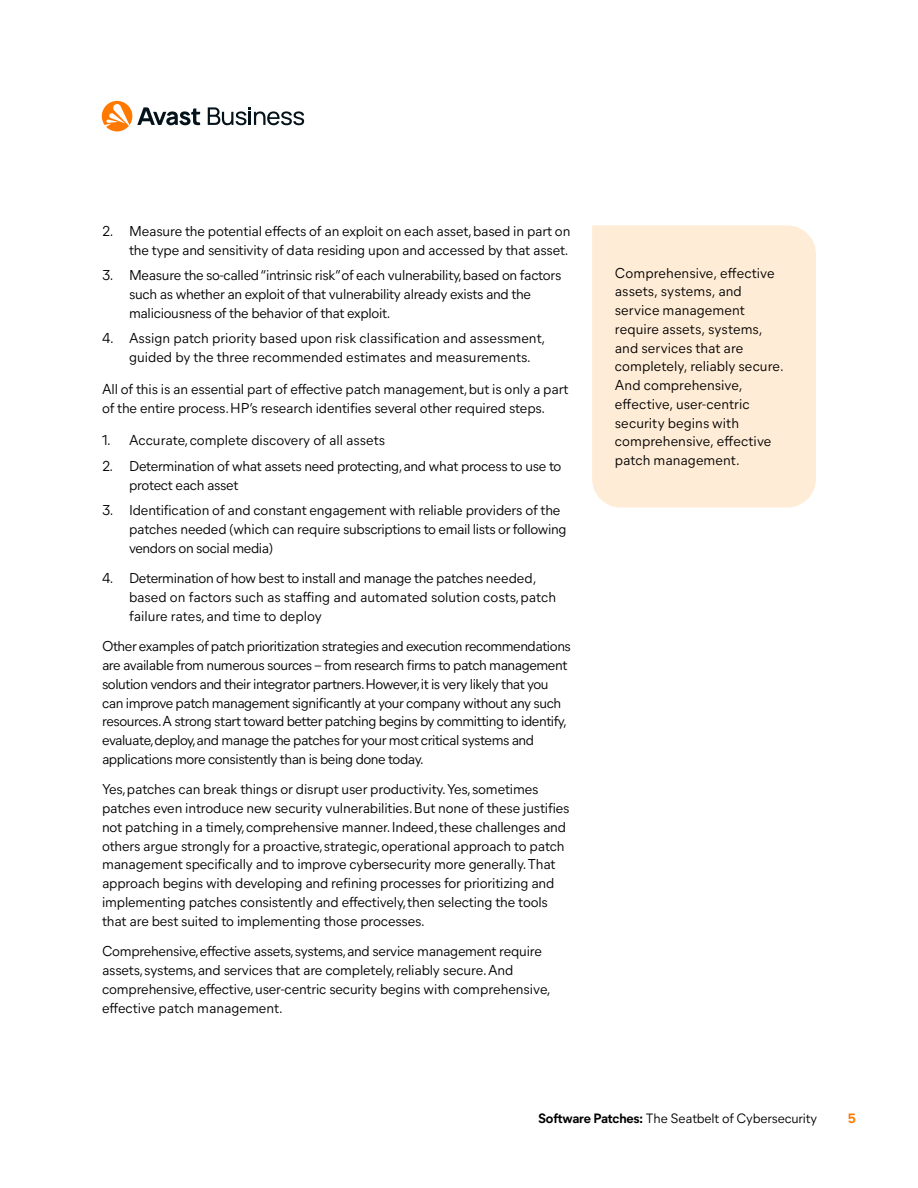
<style>
.page{position:relative;width:918px;height:1188px;background:#fff}
.page>*{position:absolute;margin:0;border:0;box-sizing:border-box;transform-origin:0 0}
.t1{font:14.25px/18.8px "Mier B03";letter-spacing:-.01em;color:#000}
.t2{font:14.25px/18.8px "Mier B03";letter-spacing:-.03em;color:#000}
.t3{font:13.5px "Mier B03";letter-spacing:-.01em;color:#000}
.t4{font:700 13.5px "Mier B03";color:#ff7800}
.s1{font-weight:700}
</style>
<div class="page">
<svg style="left:102px;top:101px;width:98px;height:30px"></svg>
<svg style="left:208px;top:107px;width:96px;height:18px"></svg>
<div style="left:592px;top:225px;width:224px;height:283px;background:#ffecd6"></div>
<p class="t1" style="left:102px;top:221px;width:470px;text-align:right">2. Measure the potential effects of an exploit on each asset, based in part on the type and sensitivity of data residing upon and accessed by that asset.</p>
<p class="t1" style="left:129px;top:265px;width:434px;text-indent:-27px">3. Measure the so-called “intrinsic risk”of each vulnerability, based on factors such as whether an exploit of that vulnerability already exists and the maliciousness of the behavior of that exploit.</p>
<p class="t1" style="left:129px;top:328px;width:418px;text-indent:-27px">4. Assign patch priority based upon risk classification and assessment, guided by the three recommended estimates and measurements.</p>
<p class="t1" style="left:102px;top:379px;width:468px">All of this is an essential part of effective patch management, but is only a part of the entire process. HP’s research identifies several other required steps.</p>
<p class="t1" style="left:102px;top:430px;width:284px">1. Accurate, complete discovery of all assets</p>
<p class="t1" style="left:129px;top:456px;width:434px;text-indent:-27px">2. Determination of what assets need protecting, and what process to use to protect each asset</p>
<p class="t1" style="left:129px;top:500px;width:439px;text-indent:-27px">3. Identification of and constant engagement with reliable providers of the patches needed (which can require subscriptions to email lists or following vendors on social media)</p>
<p class="t1" style="left:129px;top:568px;width:429px;text-indent:-27px">4. Determination of how best to install and manage the patches needed, based on factors such as staffing and automated solution costs, patch failure rates, and time to deploy</p>
<p class="t2" style="left:102px;top:636px;width:470px">Other examples of patch prioritization strategies and execution recommendations are available from numerous sources – from research firms to patch management solution vendors and their integrator partners.However,it is very likely that you can improve patch management significantly at your company without any such resources.A strong start toward better patching begins by committing to identify, evaluate,deploy,and manage the patches for your most critical systems and applications more consistently than is being done today.</p>
<p class="t1" style="left:102px;top:779px;width:469px">Yes, patches can break things or disrupt user productivity. Yes, sometimes patches even introduce new security vulnerabilities. But none of these justifies not patching in a timely, comprehensive manner. Indeed, these challenges and others argue strongly for a proactive, strategic, operational approach to patch management specifically and to improve cybersecurity more generally. That approach begins with developing and refining processes for prioritizing and implementing patches consistently and effectively, then selecting the tools that are best suited to implementing those processes.</p>
<p class="t1" style="left:102px;top:941px;width:450px">Comprehensive, effective assets, systems, and service management require assets, systems, and services that are completely, reliably secure. And comprehensive, effective, user-centric security begins with comprehensive, effective patch management.</p>
<p class="t1" style="left:615px;top:262px;width:170px">Comprehensive, effective assets, systems, and service management require assets, systems, and services that are completely, reliably secure.<br>And comprehensive, effective, user-centric security begins with comprehensive, effective patch management.</p>
<p class="t3" style="left:538px;top:1108px;width:281px"><span class="s1">Software Patches:</span> The Seatbelt of Cybersecurity</p>
<p class="t4" style="left:848px;top:1108px;width:10px">5</p>
</div>
